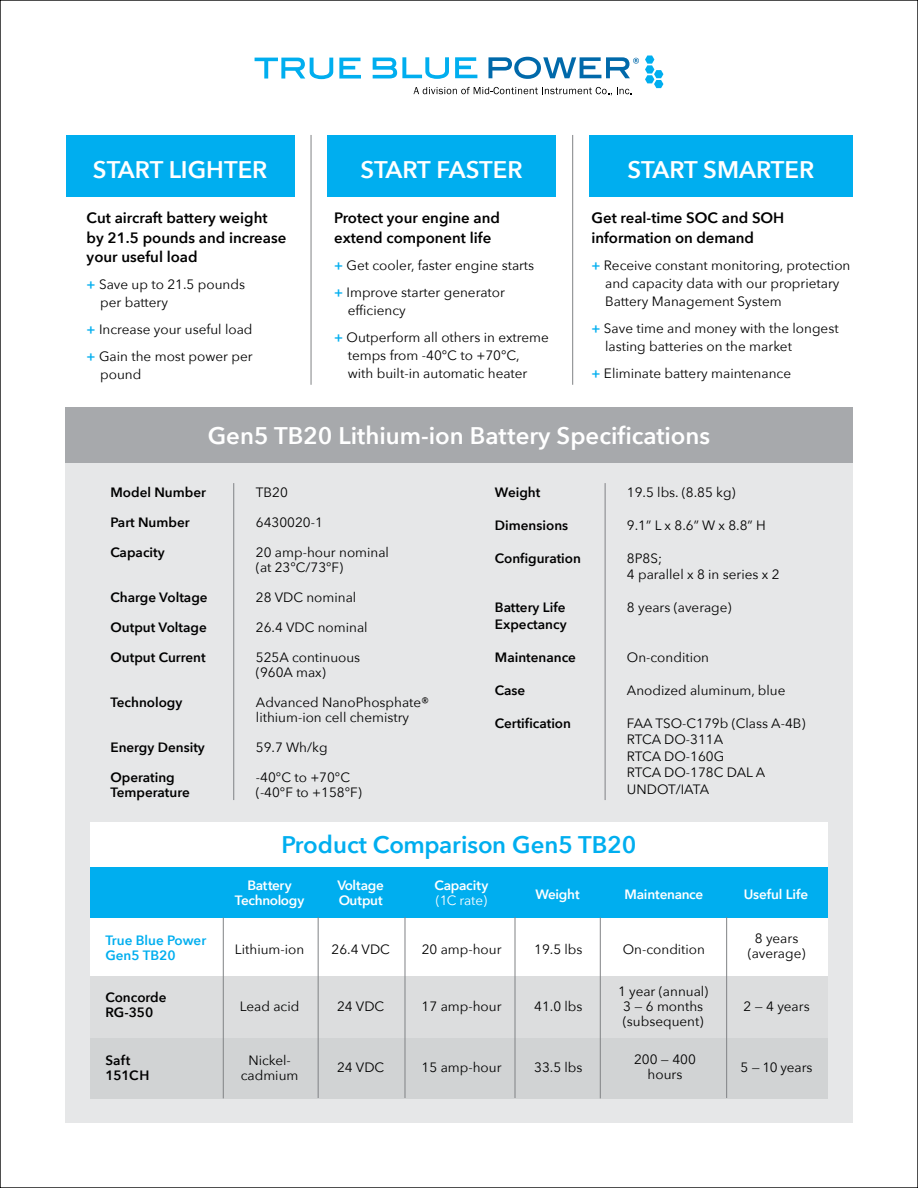
<style>
.page{position:relative;width:918px;height:1188px;background:#fff}
.page>*{position:absolute;margin:0;border:0;box-sizing:border-box;transform-origin:0 0}
.t1{font:600 24px "Avenir Next";color:#fff}
.t2{font:600 24px "Avenir Next";color:#00aeef}
.t3{font:600 15px/19.5px "Avenir Next";color:#000}
.t4{font:13.5px/15px "Avenir Next";color:#000}
.t5{font:600 13.5px/15px "Avenir Next";color:#000}
.t6{font:600 13.5px/15px "Avenir Next";letter-spacing:-.02em;color:#fff;text-align:center}
.t7{font:600 13.5px/15px "Avenir Next";color:#00aeef}
.t8{font:600 13.5px "Avenir Next";color:#fff}
.t9{font:13.5px "Avenir Next";letter-spacing:-.01em;color:#fff}
.s1{font-weight:600;color:#00aeef}
</style>
<div class="page">
<div style="left:65px;top:450px;width:788px;height:673px;background:#e6e7e8"></div>
<div style="left:90px;top:1037px;width:738px;height:61px;background:#d1d3d4"></div>
<div style="left:327px;top:135px;width:229px;height:61px;background:#00aeef"></div>
<div style="left:589px;top:135px;width:264px;height:61px;background:#00aeef"></div>
<div style="left:66px;top:135px;width:229px;height:61px;background:#00aeef"></div>
<div style="left:65px;top:407px;width:788px;height:56px;background:#a7a9ac"></div>
<hr style="left:311px;top:135px;width:1px;height:250px;background:#808285">
<hr style="left:233px;top:483px;width:1px;height:317px;background:#808285">
<hr style="left:605px;top:483px;width:1px;height:317px;background:#808285">
<div style="left:90px;top:822px;width:738px;height:154px;background:#fff"></div>
<div style="left:90px;top:868px;width:738px;height:50px;background:#00aeef"></div>
<div style="left:90px;top:976px;width:738px;height:61px;background:#dcddde"></div>
<hr style="left:223px;top:918px;width:1px;height:180px;background:#808285">
<hr style="left:318px;top:917px;width:1px;height:181px;background:#808285">
<hr style="left:405px;top:917px;width:1px;height:181px;background:#808285">
<hr style="left:515px;top:917px;width:1px;height:181px;background:#808285">
<hr style="left:600px;top:918px;width:1px;height:180px;background:#808285">
<hr style="left:726px;top:917px;width:1px;height:181px;background:#808285">
<hr style="left:572px;top:135px;width:1px;height:250px;background:#808285">
<svg style="left:414px;top:87px;width:218px;height:8px"></svg>
<svg style="left:255px;top:58px;width:78px;height:21px"></svg>
<svg style="left:339px;top:58px;width:22px;height:21px"></svg>
<svg style="left:455px;top:57px;width:22px;height:21px"></svg>
<svg style="left:373px;top:57px;width:76px;height:22px"></svg>
<svg style="left:645px;top:55px;width:18px;height:33px"></svg>
<svg style="left:489px;top:57px;width:150px;height:22px"></svg>
<h1 class="t1" style="left:93px;top:149px;width:176px">START LIGHTER</h1>
<h1 class="t1" style="left:360px;top:149px;width:164px">START FASTER</h1>
<h1 class="t1" style="left:627px;top:149px;width:188px">START SMARTER</h1>
<p class="t3" style="left:87px;top:208px;width:201px">Cut aircraft battery weight by 21.5 pounds and increase your useful load</p>
<p class="t4" style="left:100px;top:275px;width:146px;line-height:18px;text-indent:-14px"><span class="s1">+</span> Save up to 21.5 pounds per battery</p>
<p class="t4" style="left:87px;top:316px;width:168px;line-height:27px"><span class="s1">+</span> Increase your useful load <span class="s1">+</span> Gain the most power per</p>
<p class="t4" style="left:100px;top:367px;width:43px">pound</p>
<p class="t3" style="left:334px;top:208px;width:167px">Protect your engine and extend component life</p>
<p class="t4" style="left:334px;top:251px;width:202px;line-height:27px"><span class="s1">+</span> Get cooler, faster engine starts <span class="s1">+</span> Improve starter generator</p>
<p class="t4" style="left:334px;top:296px;width:216px;line-height:27px;text-indent:14px">efficiency<br><span class="s1">+</span> Outperform all others in extreme</p>
<p class="t4" style="left:348px;top:346px;width:181px;line-height:18px">temps from -40℃ to +70℃, with built-in automatic heater</p>
<p class="t3" style="left:592px;top:208px;width:194px">Get real-time SOC and SOH information on demand</p>
<p class="t4" style="left:605px;top:256px;width:247px;line-height:18px;text-indent:-14px"><span class="s1">+</span> Receive constant monitoring, protection and capacity data with our proprietary<br>Battery Management System</p>
<p class="t4" style="left:605px;top:319px;width:235px;line-height:18px;text-indent:-14px"><span class="s1">+</span> Save time and money with the longest lasting batteries on the market</p>
<p class="t4" style="left:592px;top:365px;width:201px"><span class="s1">+</span> Eliminate battery maintenance</p>
<h1 class="t1" style="left:208px;top:415px;width:504px">Gen5 TB20 Lithium-ion Battery Specifications</h1>
<p class="t5" style="left:110px;top:484px;width:97px">Model Number</p>
<p class="t4" style="left:256px;top:484px;width:33px">TB20</p>
<p class="t5" style="left:110px;top:514px;width:81px">Part Number</p>
<p class="t4" style="left:256px;top:514px;width:68px">6430020-1</p>
<p class="t5" style="left:110px;top:544px;width:56px">Capacity</p>
<p class="t4" style="left:256px;top:544px;width:135px">20 amp-hour nominal (at 23°C/73°F)</p>
<p class="t5" style="left:110px;top:589px;width:99px">Charge Voltage</p>
<p class="t4" style="left:256px;top:589px;width:102px">28 VDC nominal</p>
<p class="t5" style="left:110px;top:619px;width:98px">Output Voltage</p>
<p class="t4" style="left:256px;top:619px;width:113px">26.4 VDC nominal</p>
<p class="t5" style="left:110px;top:649px;width:97px">Output Current</p>
<p class="t4" style="left:256px;top:649px;width:106px">525A continuous (960A max)</p>
<p class="t5" style="left:110px;top:694px;width:73px">Technology</p>
<p class="t4" style="left:256px;top:694px;width:175px">Advanced NanoPhosphate® lithium-ion cell chemistry</p>
<p class="t5" style="left:110px;top:739px;width:96px">Energy Density</p>
<p class="t4" style="left:256px;top:739px;width:73px">59.7 Wh/kg</p>
<p class="t5" style="left:110px;top:769px;width:66px">Operating</p>
<p class="t4" style="left:256px;top:769px;width:96px">-40°C to +70°C</p>
<p class="t5" style="left:110px;top:784px;width:81px">Temperature</p>
<p class="t4" style="left:256px;top:784px;width:107px">(-40°F to +158°F)</p>
<p class="t5" style="left:495px;top:484px;width:47px">Weight</p>
<p class="t4" style="left:627px;top:484px;width:110px">19.5 lbs. (8.85 kg)</p>
<p class="t5" style="left:495px;top:517px;width:75px">Dimensions</p>
<p class="t4" style="left:627px;top:517px;width:140px">9.1” L x 8.6” W x 8.8” H</p>
<p class="t5" style="left:495px;top:550px;width:88px">Configuration</p>
<p class="t4" style="left:627px;top:549px;width:154px;line-height:16.5px">8P8S;<br>4 parallel x 8 in series x 2</p>
<p class="t5" style="left:495px;top:600px;width:72px">Battery Life</p>
<p class="t4" style="left:627px;top:599px;width:106px">8 years (average)</p>
<p class="t5" style="left:495px;top:616px;width:73px">Expectancy</p>
<p class="t5" style="left:495px;top:649px;width:83px">Maintenance</p>
<p class="t4" style="left:627px;top:649px;width:84px">On-condition</p>
<p class="t5" style="left:495px;top:682px;width:32px">Case</p>
<p class="t4" style="left:627px;top:682px;width:160px">Anodized aluminum, blue</p>
<p class="t5" style="left:495px;top:715px;width:78px">Certification</p>
<p class="t4" style="left:627px;top:714px;width:180px;line-height:16.5px">FAA TSO-C179b (Class A-4B)<br>RTCA DO-311A<br>RTCA DO-160G<br>RTCA DO-178C DAL A<br>UNDOT/IATA</p>
<h1 class="t2" style="left:281px;top:824px;width:357px">Product Comparison Gen5 TB20</h1>
<p class="t6" style="left:235px;top:877px;width:71px">Battery<br>Technology</p>
<p class="t6" style="left:337px;top:877px;width:48px;text-align:left">Voltage<br>Output</p>
<p class="t6" style="left:435px;top:877px;width:55px">Capacity</p>
<p class="t9" style="left:436px;top:889px;width:53px">(1C rate)</p>
<p class="t6" style="left:536px;top:886px;width:46px">Weight</p>
<p class="t6" style="left:625px;top:886px;width:80px">Maintenance</p>
<p class="t8" style="left:744px;top:883px;width:66px">Useful Life</p>
<p class="t7" style="left:105px;top:932px;width:102px">True Blue Power<br>Gen5 TB20</p>
<p class="t4" style="left:235px;top:941px;width:71px">Lithium-ion</p>
<p class="t4" style="left:332px;top:941px;width:60px">26.4 VDC</p>
<p class="t4" style="left:422px;top:941px;width:81px">20 amp-hour</p>
<p class="t4" style="left:534px;top:941px;width:50px">19.5 lbs</p>
<p class="t4" style="left:623px;top:941px;width:84px">On-condition</p>
<p class="t4" style="left:748px;top:930px;width:59px;text-align:center">8 years (average)</p>
<p class="t5" style="left:105px;top:989px;width:63px">Concorde<br>RG-350</p>
<p class="t4" style="left:240px;top:998px;width:61px">Lead acid</p>
<p class="t4" style="left:337px;top:998px;width:49px">24 VDC</p>
<p class="t4" style="left:422px;top:998px;width:81px">17 amp-hour</p>
<p class="t4" style="left:534px;top:998px;width:50px">41.0 lbs</p>
<p class="t4" style="left:618px;top:983px;width:92px;text-align:center">1 year (annual)<br>3 — 6 months (subsequent)</p>
<p class="t4" style="left:744px;top:998px;width:68px">2 — 4 years</p>
<p class="t5" style="left:105px;top:1052px;width:46px">Saft<br>151CH</p>
<p class="t4" style="left:241px;top:1052px;width:59px;text-align:center">Nickel&shy;cadmium</p>
<p class="t4" style="left:337px;top:1059px;width:49px">24 VDC</p>
<p class="t4" style="left:422px;top:1059px;width:81px">15 amp-hour</p>
<p class="t4" style="left:534px;top:1059px;width:50px">33.5 lbs</p>
<p class="t4" style="left:634px;top:1052px;width:63px;text-align:center">200 — 400 hours</p>
<p class="t4" style="left:741px;top:1059px;width:74px">5 — 10 years</p>
</div>
